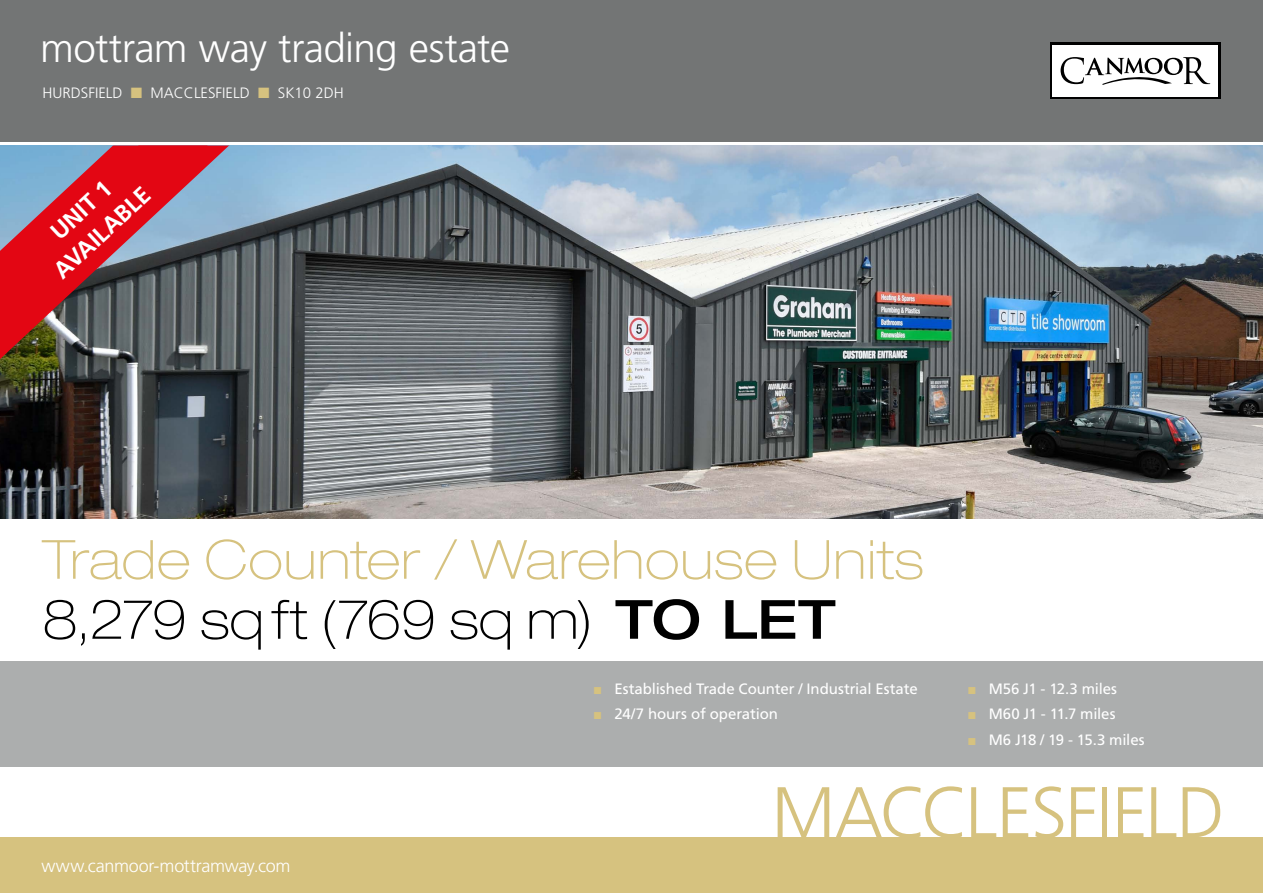
<style>
.page{position:relative;width:1263px;height:893px;background:#fff}
.page>*{position:absolute;margin:0;border:0;box-sizing:border-box;transform-origin:0 0}
.t1{font:300 72px "Frutiger LT Std";letter-spacing:-.02em;color:#d6c27f}
.t2{font:100 expanded 54px/60px "Helvetica Neue LT Pro";letter-spacing:.015em;color:#d6c27f}
.t3{font:300 40.5px "Frutiger LT Std";letter-spacing:-.015em;color:#fff}
.t4{font:700 23.7px/30.5px "Frutiger LT Std";color:#fff;text-align:center}
.t5{font:300 18px "Frutiger LT Std";letter-spacing:-.015em;color:#fff}
.t6{font:15px "Frutiger LT Std";letter-spacing:-.005em;color:#fff}
.t7{font:300 15px "Frutiger LT Std";color:#fff}
.s1{color:#d6c27f}
.s2{color:#000}
.s3{font-weight:500;color:#000}
.s4{font-family:"Arial";color:#d6c27f}
</style>
<div class="page">
<div style="left:0;top:661px;width:1263px;height:105px;background:#acaeae"></div>
<div style="left:0;top:838px;width:1263px;height:55px;background:#d6c27f"></div>
<img style="left:0;top:146px;width:1263px;height:373px">
<svg style="left:0;top:146px;width:362px;height:290px;background:#6b757c"></svg>
<svg style="left:0;top:146px;width:315px;height:285px;background:#78565f"></svg>
<div style="left:0;top:0;width:1263px;height:141px;background:#737575"></div>
<div style="left:1050px;top:43px;width:170px;height:56px;background:#000"></div>
<div style="left:1052px;top:45px;width:166px;height:52px;background:#fff"></div>
<svg style="left:1060px;top:57px;width:150px;height:28px"></svg>
<h3 class="t3" style="left:40px;top:26px;width:471px">mottram way trading estate</h3>
<p class="t7" style="left:43px;top:85px;width:303px">HURDSFIELD <span class="s1">■</span> MACCLESFIELD <span class="s1">■</span> SK10 2DH</p>
<h3 class="t4" style="left:26px;top:241px;width:124px;rotate:-43deg">UNIT 1<br>AVAILABLE</h3>
<h2 class="t2" style="left:43px;top:529px;width:882px">Trade Counter / Warehouse Units<br><span class="s2">8,279 sq ft (769 sq m)</span> <span class="s3">TO LET</span></h2>
<p class="t6" style="left:593px;top:680px;width:326px"><span class="s4">■</span> Established Trade Counter / Industrial Estate</p>
<p class="t6" style="left:593px;top:705px;width:186px"><span class="s4">■</span> 24/7 hours of operation</p>
<p class="t6" style="left:967px;top:680px;width:151px"><span class="s4">■</span> M56 J1 - 12.3 miles</p>
<p class="t6" style="left:967px;top:705px;width:150px"><span class="s4">■</span> M60 J1 - 11.7 miles</p>
<p class="t6" style="left:967px;top:731px;width:179px"><span class="s4">■</span> M6 J18 / 19 - 15.3 miles</p>
<p class="t5" style="left:41px;top:855px;width:251px">www.canmoor-mottramway.com</p>
<h1 class="t1" style="left:771px;top:772px;width:455px">MACCLESFIELD</h1>
</div>
